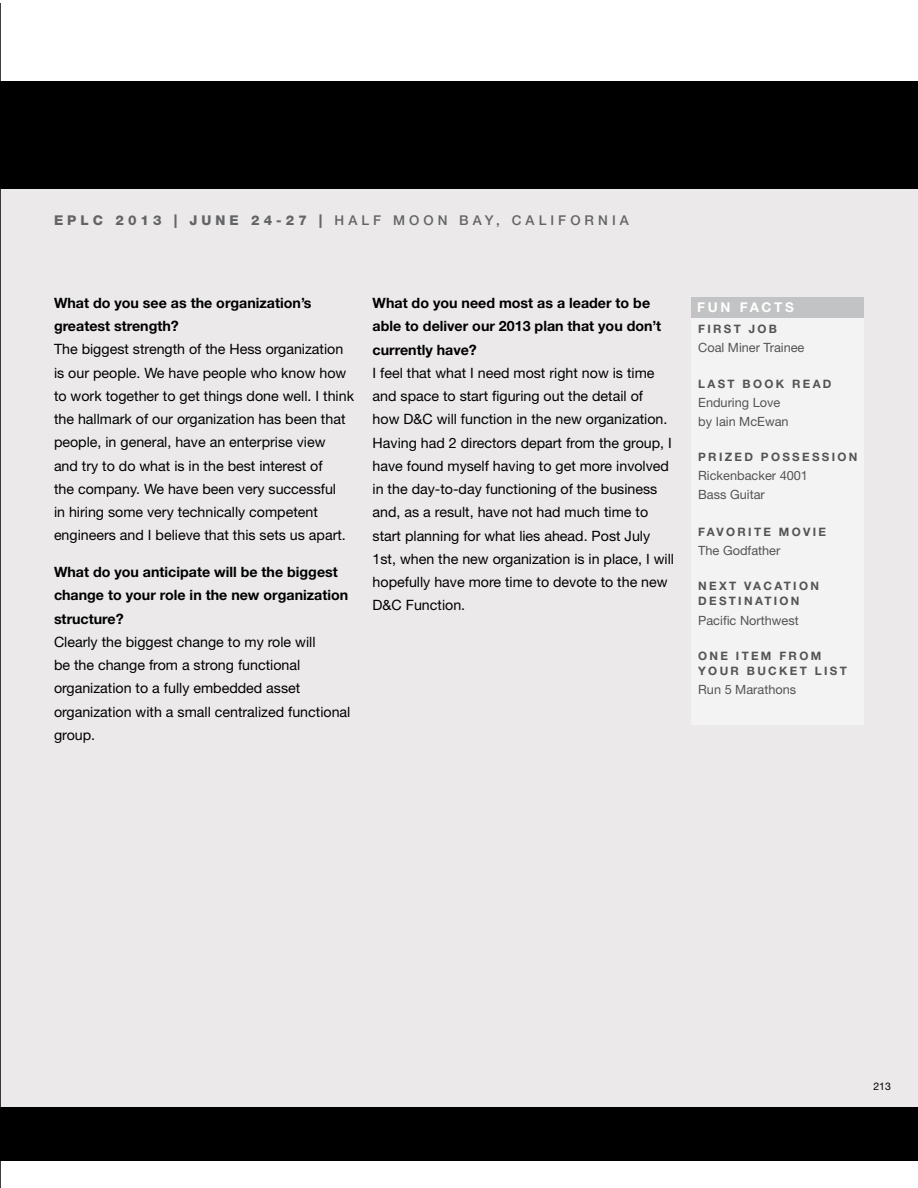
<style>
.page{position:relative;width:918px;height:1188px;background:#fff}
.page>*{position:absolute;margin:0;border:0;box-sizing:border-box;transform-origin:0 0}
.t1{font:14.25px/23.2px "Helvetica Neue";color:#000}
.t2{font:700 14.25px/23.2px "Helvetica Neue";color:#000}
.t3{font:500 13.5px "Helvetica Neue";letter-spacing:.3em;color:#6d6e71}
.t4{font:700 13.5px "Helvetica Neue";letter-spacing:.2em;color:#fff}
.t5{font:12.75px/19.2px "Helvetica Neue";color:#58595b}
.t6{font:700 11.7px/15px "Helvetica Neue";letter-spacing:.2em;color:#58595b}
.t7{font:10.5px "Helvetica Neue";color:#000}
.s1{font-weight:800}
</style>
<div class="page">
<div style="left:0;top:120px;width:918px;height:1030px;background:#ebe9e9"></div>
<div style="left:0;top:81px;width:918px;height:108px;background:#000"></div>
<div style="left:0;top:1107px;width:918px;height:54px;background:#000"></div>
<hr style="left:0;top:3px;width:1px;height:1185px;background:#000">
<div style="left:691px;top:297px;width:173px;height:428px;background:#f4f3f3"></div>
<p class="t3" style="left:54px;top:212px;width:576px"><span class="s1">EPLC 2013 | JUNE 24-27 |</span> HALF MOON BAY, CALIFORNIA</p>
<p class="t2" style="left:54px;top:291px;width:259px">What do you see as the organization’s greatest strength?</p>
<p class="t1" style="left:54px;top:338px;width:302px">The biggest strength of the Hess organization is our people. We have people who know how to work together to get things done well. I think the hallmark of our organization has been that people, in general, have an enterprise view<br>and try to do what is in the best interest of<br>the company. We have been very successful<br>in hiring some very technically competent engineers and I believe that this sets us apart.</p>
<p class="t2" style="left:54px;top:560px;width:296px">What do you anticipate will be the biggest change to your role in the new organization structure?</p>
<p class="t1" style="left:54px;top:630px;width:298px">Clearly the biggest change to my role will<br>be the change from a strong functional organization to a fully embedded asset organization with a small centralized functional group.</p>
<p class="t2" style="left:373px;top:291px;width:290px">What do you need most as a leader to be able to deliver our 2013 plan that you don’t currently have?</p>
<p class="t1" style="left:373px;top:361px;width:303px">I feel that what I need most right now is time and space to start figuring out the detail of<br>how D&amp;C will function in the new organization.<br>Having had 2 directors depart from the group, I have found myself having to get more involved in the day-to-day functioning of the business and, as a result, have not had much time to start planning for what lies ahead. Post July 1st, when the new organization is in place, I will hopefully have more time to devote to the new D&amp;C Function.</p>
<p class="t4" style="left:697px;top:299px;width:98px">FUN FACTS</p>
<p class="t6" style="left:698px;top:321px;width:80px">FIRST JOB</p>
<p class="t5" style="left:698px;top:338px;width:108px">Coal Miner Trainee</p>
<p class="t6" style="left:698px;top:376px;width:135px">LAST BOOK READ</p>
<p class="t5" style="left:698px;top:392px;width:92px">Enduring Love by Iain McEwan</p>
<p class="t6" style="left:698px;top:449px;width:161px">PRIZED POSSESSION</p>
<p class="t5" style="left:698px;top:466px;width:111px">Rickenbacker 4001<br>Bass Guitar</p>
<p class="t6" style="left:698px;top:524px;width:129px">FAVORITE MOVIE</p>
<p class="t5" style="left:698px;top:541px;width:84px">The Godfather</p>
<p class="t6" style="left:698px;top:579px;width:122px">NEXT VACATION<br>DESTINATION</p>
<p class="t5" style="left:698px;top:610px;width:102px">Pacific Northwest</p>
<p class="t6" style="left:698px;top:648px;width:150px">ONE ITEM FROM<br>YOUR BUCKET LIST</p>
<p class="t5" style="left:698px;top:680px;width:100px">Run 5 Marathons</p>
<p class="t7" style="left:873px;top:1080px;width:19px">213</p>
</div>
